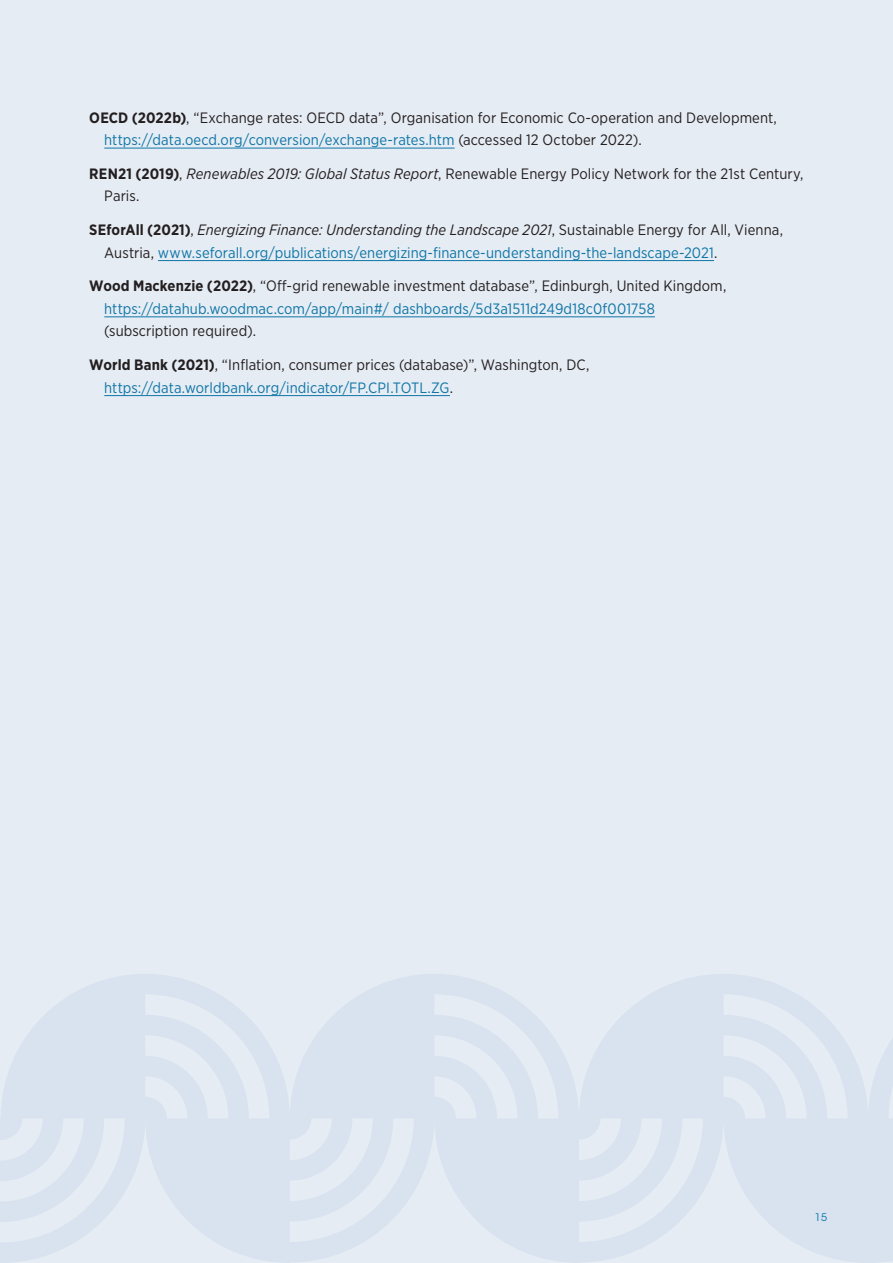
<style>
.page{position:relative;width:893px;height:1263px;background:#e6ecf4}
.page>*{position:absolute;margin:0;border:0;box-sizing:border-box;transform-origin:0 0}
.references{font:15px/22.5px "Gotham Narrow";letter-spacing:.005em;color:#231f20}
.references-2{font:15px/22.5px "Gotham Narrow";letter-spacing:.005em;color:#0f76a6}
.t1{font:10.5px "ITC Avant Garde Std";color:#0e78af}
.s1{font-weight:700}
.s2{color:#0f76a6}
.s3{font-style:italic}
.s4{font-weight:700;color:#231f20}
.s5{color:#231f20}
.s6{font-style:italic;color:#231f20}
</style>
<div class="page">
<svg style="left:0;top:974px;width:893px;height:289px;fill:#d9e2ef"></svg>
<hr style="left:104px;top:148px;width:351px;height:1px;background:#0f76a6">
<hr style="left:158px;top:260px;width:556px;height:1px;background:#0f76a6">
<hr style="left:104px;top:316px;width:551px;height:1px;background:#0f76a6">
<hr style="left:104px;top:395px;width:346px;height:1px;background:#0f76a6">
<p class="references" style="left:104px;top:106px;width:674px;text-indent:-15px"><span class="s1">OECD (2022b)</span>, “Exchange rates: OECD data”, Organisation for Economic Co-operation and Development, <span class="s2">https://data.oecd.org/conversion/exchange-rates.htm</span> (accessed 12 October 2022).</p>
<p class="references" style="left:104px;top:162px;width:701px;text-indent:-15px"><span class="s1">REN21 (2019)</span>, <span class="s3">Renewables 2019: Global Status Report</span>, Renewable Energy Policy Network for the 21st Century,<br>Paris.</p>
<p class="references-2" style="left:104px;top:218px;width:680px;text-indent:-15px"><span class="s4">SEforAll (2021)</span><span class="s5">,</span> <span class="s6">Energizing Finance: Understanding the Landscape 2021</span><span class="s5">, Sustainable Energy for All, Vienna,<br>Austria,</span> www.seforall.org/publications/energizing-finance-understanding-the-landscape-2021<span class="s5">.</span></p>
<p class="references" style="left:104px;top:274px;width:623px;text-indent:-15px"><span class="s1">Wood Mackenzie (2022)</span>, “Off-grid renewable investment database”, Edinburgh, United Kingdom, <span class="s2">https://datahub.woodmac.com/app/main#/ dashboards/5d3a1511d249d18c0f001758 </span>(subscription required).</p>
<p class="references" style="left:104px;top:353px;width:487px;text-indent:-15px"><span class="s1">World Bank (2021)</span>, “Inflation, consumer prices (database)”, Washington, DC, <span class="s2">https://data.worldbank.org/indicator/FP.CPI.TOTL.ZG</span>.</p>
<p class="t1" style="left:815px;top:1211px;width:14px">15</p>
</div>
